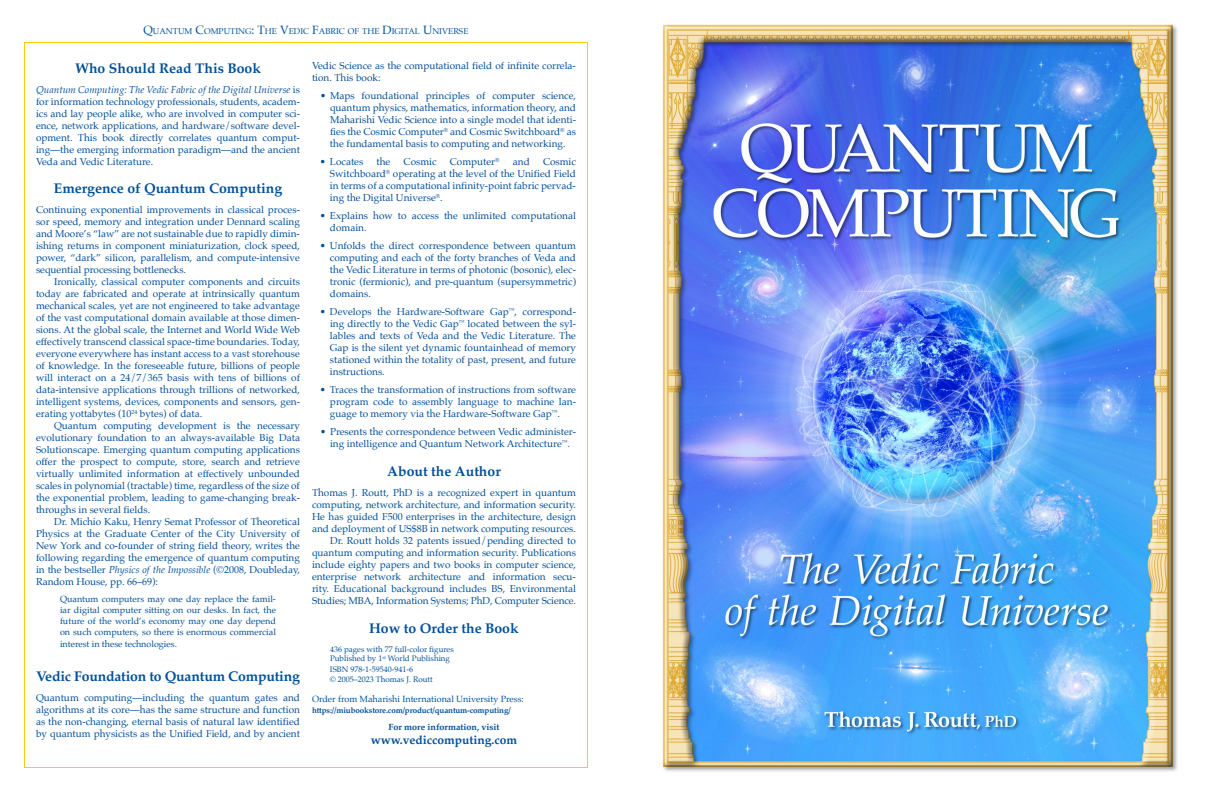
<style>
.page{position:relative;width:1224px;height:792px;background:#fff}
.page>*{position:absolute;margin:0;border:0;box-sizing:border-box;transform-origin:0 0}
.t1{font:700 14px "Palatino";color:#004f99}
.t2{font:700 12px "Palatino";color:#004f99}
.t3{font:10px/12px "Palatino";color:#004f99;text-align:justify}
.t4{font:9px/10.8px "Palatino";color:#004f99;text-align:justify}
.t5{font:700 9px "Palatino";color:#004f99}
.t6{font:8.4px "Palatino";color:#004f99}
.t7{font:8px/9.6px "Palatino";color:#004f99}
.t8{font:700 8px "Palatino";letter-spacing:-.015em;color:#004f99}
.s1{font-size:12px}
.s2{font-style:italic}
</style>
<div class="page">
<img style="left:662px;top:24px;width:516px;height:748px">
<p class="t6" style="left:143px;top:24px;width:327px"><span class="s1">Q</span>UANTUM <span class="s1">C</span>OMPUTING<span class="s1">: T</span>HE <span class="s1">V</span>EDIC <span class="s1">F</span>ABRIC OF THE <span class="s1">D</span>IGITAL <span class="s1">U</span>NIVERSE</p>
<h1 class="t1" style="left:75px;top:56px;width:187px">Who Should Read This Book</h1>
<p class="t3" style="left:36px;top:83px;width:266px"><span class="s2">Quantum Computing: The Vedic Fabric of the Digital Universe</span> is for information technology professionals, students, academ&shy;ics and lay people alike, who are involved in computer sci&shy;ence, network applications, and hardware/software devel&shy;opment. This book directly correlates quantum comput&shy;ing—the emerging information paradigm—and the ancient Veda and Vedic Literature.</p>
<h1 class="t1" style="left:54px;top:177px;width:230px">Emergence of Quantum Computing</h1>
<p class="t3" style="left:36px;top:204px;width:266px">Continuing exponential improvements in classical proces&shy;sor speed, memory and integration under Dennard scaling and Moore’s “law” are not sustainable due to rapidly dimin&shy;ishing returns in component miniaturization, clock speed, power, “dark” silicon, parallelism, and compute-intensive sequential processing bottlenecks.</p>
<p class="t3" style="left:36px;top:276px;width:266px;text-indent:18px">Ironically, classical computer components and circuits today are fabricated and operate at intrinsically quantum mechanical scales, yet are not engineered to take advantage of the vast computational domain available at those dimen&shy;sions. At the global scale, the Internet and World Wide Web effectively transcend classical space-time boundaries. Today, everyone everywhere has instant access to a vast storehouse of knowledge. In the foreseeable future, billions of people will interact on a 24/7/365 basis with tens of billions of data-intensive applications through trillions of networked, intelligent systems, devices, components and sensors, gen&shy;erating yottabytes (10<sup>24</sup> bytes) of data.</p>
<p class="t3" style="left:36px;top:420px;width:266px;text-indent:18px">Quantum computing development is the necessary evolutionary foundation to an always-available Big Data Solutionscape. Emerging quantum computing applications offer the prospect to compute, store, search and retrieve virtually unlimited information at effectively unbounded scales in polynomial (tractable) time, regardless of the size of the exponential problem, leading to game-changing break&shy;throughs in several fields.</p>
<p class="t3" style="left:36px;top:516px;width:266px;text-indent:18px">Dr. Michio Kaku, Henry Semat Professor of Theoretical Physics at the Graduate Center of the City University of New York and co-founder of string field theory, writes the following regarding the emergence of quantum computing in the bestseller <span class="s2">Physics of the Impossible</span> (©2008, Doubleday, Random House, pp. 66–69):</p>
<p class="t4" style="left:60px;top:594px;width:218px">Quantum computers may one day replace the famil&shy;iar digital computer sitting on our desks. In fact, the future of the world’s economy may one day depend on such computers, so there is enormous commercial</p>
<p class="t4" style="left:60px;top:638px;width:118px">interest in these technologies.</p>
<h1 class="t1" style="left:36px;top:665px;width:265px">Vedic Foundation to Quantum Computing</h1>
<p class="t3" style="left:36px;top:692px;width:266px">Quantum computing—including the quantum gates and algorithms at its core—has the same structure and function as the non-changing, eternal basis of natural law identified by quantum physicists as the Unified Field, and by ancient</p>
<p class="t3" style="left:312px;top:60px;width:265px">Vedic Science as the computational field of infinite correla&shy;tion. This book:</p>
<p class="t3" style="left:330px;top:90px;width:248px;text-indent:-10px">• Maps foundational principles of computer science, quantum physics, mathematics, information theory, and Maharishi Vedic Science into a single model that identi&shy;fies the Cosmic Computer<sup>®</sup> and Cosmic Switchboard<sup>®</sup> as the fundamental basis to computing and networking.</p>
<p class="t3" style="left:320px;top:156px;width:45px">• Locates</p>
<p class="t3" style="left:377px;top:156px;width:15px">the</p>
<p class="t3" style="left:404px;top:156px;width:34px">Cosmic</p>
<p class="t3" style="left:450px;top:156px;width:51px">Computer<sup>®</sup></p>
<p class="t3" style="left:513px;top:156px;width:18px">and</p>
<p class="t3" style="left:330px;top:156px;width:248px;text-indent:213px">Cosmic Switchboard<sup>®</sup> operating at the level of the Unified Field in terms of a computational infinity-point fabric pervad&shy;ing the Digital Universe<sup>®</sup>.</p>
<p class="t3" style="left:330px;top:210px;width:248px;text-indent:-10px">• Explains how to access the unlimited computational domain.</p>
<p class="t3" style="left:330px;top:240px;width:248px;text-indent:-10px">• Unfolds the direct correspondence between quantum computing and each of the forty branches of Veda and the Vedic Literature in terms of photonic (bosonic), elec&shy;tronic (fermionic), and pre-quantum (supersymmetric) domains.</p>
<p class="t3" style="left:330px;top:306px;width:248px;text-indent:-10px">• Develops the Hardware-Software Gap<sup>™</sup>, correspond&shy;ing directly to the Vedic Gap<sup>™</sup> located between the syl&shy;lables and texts of Veda and the Vedic Literature. The Gap is the silent yet dynamic fountainhead of memory stationed within the totality of past, present, and future instructions.</p>
<p class="t3" style="left:330px;top:384px;width:248px;text-indent:-10px">• Traces the transformation of instructions from software program code to assembly language to machine lan&shy;guage to memory via the Hardware-Software Gap<sup>™</sup>.</p>
<p class="t3" style="left:320px;top:426px;width:257px;text-align:center">• Presents the correspondence between Vedic administer&shy;ing intelligence and Quantum Network Architecture<sup>™</sup>.</p>
<h1 class="t1" style="left:387px;top:459px;width:115px">About the Author</h1>
<p class="t3" style="left:312px;top:487px;width:266px;text-align:right">Thomas J. Routt, PhD is a recognized expert in quantum computing, network architecture, and information security.<br>He has guided F500 enterprises in the architecture, design and deployment of US$8B in network computing resources.<br>Dr. Routt holds 32 patents issued/pending directed to quantum computing and information security. Publications include eighty papers and two books in computer science, enterprise network architecture and information secu&shy;rity. Educational background includes BS, Environmental Studies; MBA, Information Systems; PhD, Computer Science.</p>
<h1 class="t1" style="left:369px;top:616px;width:151px">How to Order the Book</h1>
<p class="t7" style="left:330px;top:644px;width:125px">436 pages with 77 full-color figures<br>Published by 1<sup>st</sup> World Publishing</p>
<p class="t7" style="left:330px;top:665px;width:104px">ISBN 978-1-59540-941-6<br>© 2005–2023 Thomas J. Routt</p>
<p class="t4" style="left:312px;top:694px;width:213px">Order from Maharishi International University Press:</p>
<p class="t8" style="left:312px;top:704px;width:200px">https://miubookstore.com/product/quantum-computing/</p>
<p class="t5" style="left:388px;top:719px;width:113px">For more information, visit</p>
<p class="t2" style="left:371px;top:730px;width:148px">www.vediccomputing.com</p>
</div>
